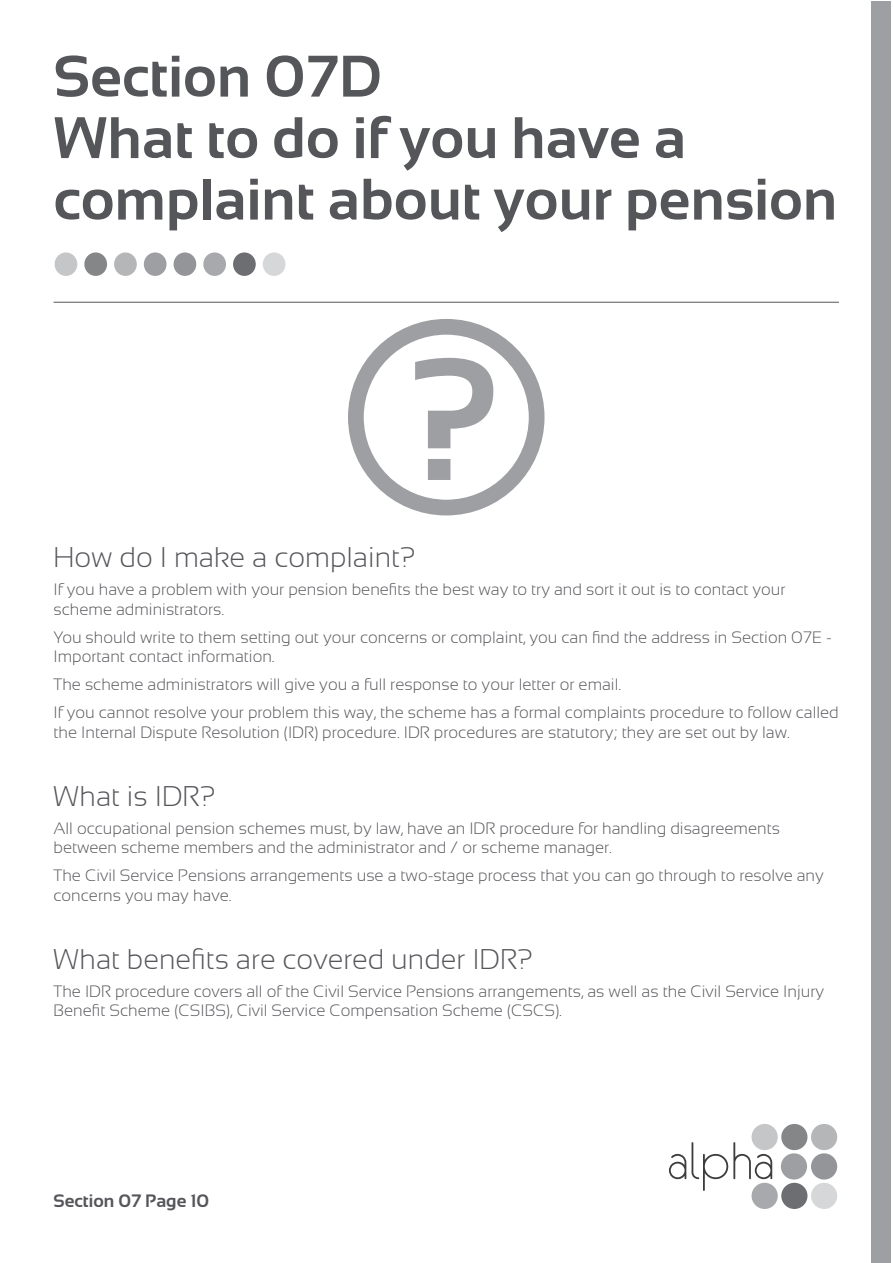
<style>
.page{position:relative;width:893px;height:1263px;background:#fff}
.page>*{position:absolute;margin:0;border:0;box-sizing:border-box;transform-origin:0 0}
.t1{font:700 174.9px "Sansation";color:#9d9fa2}
.t2{font:700 58.5px/61.5px "Sansation";color:#55565a}
.t3{font:300 28.5px "Sansation";color:#55565a}
.t4{font:700 18px "Sansation";color:#55565a}
.t5{font:300 16.5px/19.5px "Sansation";color:#55565a}
</style>
<div class="page">
<div style="left:781px;top:1153px;width:26px;height:26px;background:#9d9fa2;border-radius:50%"></div>
<div style="left:811px;top:1153px;width:26px;height:26px;background:#939598;border-radius:50%"></div>
<div style="left:781px;top:1124px;width:26px;height:26px;background:#848688;border-radius:50%"></div>
<div style="left:811px;top:1124px;width:26px;height:26px;background:#b4b6b8;border-radius:50%"></div>
<div style="left:751px;top:1124px;width:27px;height:26px;background:#c4c6c8;border-radius:50%"></div>
<div style="left:781px;top:1183px;width:26px;height:26px;background:#6d6e71;border-radius:50%"></div>
<div style="left:811px;top:1183px;width:26px;height:26px;background:#d5d7d8;border-radius:50%"></div>
<div style="left:751px;top:1183px;width:27px;height:26px;background:#a7a9ac;border-radius:50%"></div>
<svg style="left:669px;top:1142px;width:103px;height:49px"></svg>
<hr style="left:54px;top:302px;width:785px;height:1px;background:#55565a">
<div style="left:84px;top:252px;width:23px;height:24px;background:#848688;border-radius:50%"></div>
<div style="left:144px;top:252px;width:23px;height:24px;background:#9d9fa2;border-radius:50%"></div>
<div style="left:233px;top:252px;width:23px;height:24px;background:#6d6e71;border-radius:50%"></div>
<div style="left:174px;top:252px;width:22px;height:24px;background:#939598;border-radius:50%"></div>
<div style="left:114px;top:252px;width:23px;height:24px;background:#b4b6b8;border-radius:50%"></div>
<div style="left:55px;top:252px;width:22px;height:24px;background:#c4c6c8;border-radius:50%"></div>
<div style="left:203px;top:252px;width:23px;height:24px;background:#a7a9ac;border-radius:50%"></div>
<div style="left:263px;top:252px;width:22px;height:24px;background:#d5d7d8;border-radius:50%"></div>
<div style="left:871px;top:1px;width:20px;height:1261px;background:#9d9fa2"></div>
<div style="left:348px;top:319px;width:196px;height:196px;border:16px solid #9d9fa2;border-radius:50%"></div>
<h2 class="t2" style="left:54px;top:46px;width:785px">Section 07D<br>What to do if you have a complaint about your pension</h2>
<h1 class="t1" style="left:407px;top:322px;width:97px">?</h1>
<h3 class="t3" style="left:54px;top:541px;width:364px">How do I make a complaint?</h3>
<p class="t5" style="left:54px;top:579px;width:734px">If you have a problem with your pension benefits the best way to try and sort it out is to contact your scheme administrators.</p>
<p class="t5" style="left:54px;top:627px;width:780px">You should write to them setting out your concerns or complaint, you can find the address in Section 07E -<br>Important contact information.</p>
<p class="t5" style="left:54px;top:670px;width:787px;line-height:28px">The scheme administrators will give you a full response to your letter or email.<br>If you cannot resolve your problem this way, the scheme has a formal complaints procedure to follow called</p>
<p class="t5" style="left:54px;top:722px;width:738px">the Internal Dispute Resolution (IDR) procedure. IDR procedures are statutory; they are set out by law.</p>
<h3 class="t3" style="left:54px;top:780px;width:163px">What is IDR?</h3>
<p class="t5" style="left:54px;top:818px;width:728px">All occupational pension schemes must, by law, have an IDR procedure for handling disagreements between scheme members and the administrator and / or scheme manager.</p>
<p class="t5" style="left:54px;top:866px;width:772px">The Civil Service Pensions arrangements use a two-stage process that you can go through to resolve any concerns you may have.</p>
<h3 class="t3" style="left:54px;top:943px;width:481px">What benefits are covered under IDR?</h3>
<p class="t5" style="left:54px;top:981px;width:772px">The IDR procedure covers all of the Civil Service Pensions arrangements, as well as the Civil Service Injury<br>Benefit Scheme (CSIBS), Civil Service Compensation Scheme (CSCS).</p>
<p class="t4" style="left:54px;top:1190px;width:157px">Section 07 Page 10</p>
</div>
